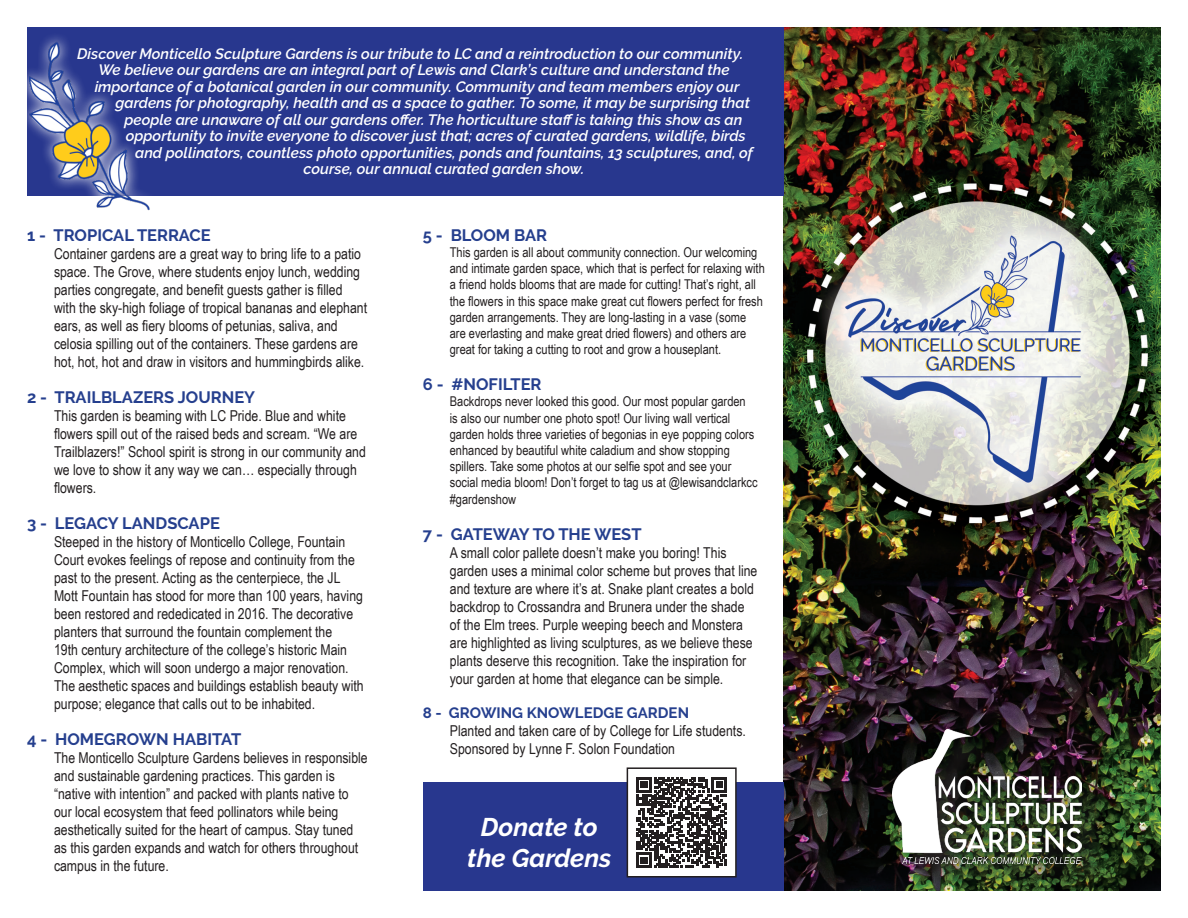
<style>
.page{position:relative;width:1188px;height:918px;background:#fff}
.page>*{position:absolute;margin:0;border:0;box-sizing:border-box;transform-origin:0 0}
.t1{font:italic 700 25.5px "Raleway";color:#fff}
.t2{font:700 16.5px "Raleway";color:#253f8e}
.t3{font:15px/18px "Arial Narrow";color:#231f20}
.t4{font:italic 600 15px "Raleway";color:#fff}
.t5{font:700 15px "Raleway";color:#253f8e}
.t6{font:13.5px/16.2px "Arial Narrow";color:#231f20}
</style>
<div class="page">
<img style="left:784px;top:27px;width:377px;height:864px">
<div style="left:892px;top:730px;width:218px;height:163px;background:#231f20;opacity:.98"></div>
<img style="left:892px;top:730px;width:189px;height:133px">
<div style="left:423px;top:782px;width:361px;height:109px;background:#28378e"></div>
<div style="left:627px;top:768px;width:109px;height:109px;background:#fff"></div>
<svg style="left:636px;top:777px;width:91px;height:91px"></svg>
<div style="left:627px;top:767px;width:110px;height:111px;border:2px solid #231f20"></div>
<div style="left:27px;top:27px;width:757px;height:168px;background:#28378e"></div>
<div style="left:17px;top:31px;width:144px;height:189px;background:#fff;opacity:.95"></div>
<img style="left:29px;top:33px;width:125px;height:183px">
<p class="t4" style="left:77px;top:45px;width:667px">Discover Monticello Sculpture Gardens is our tribute to LC and a reintroduction to our community.</p>
<p class="t4" style="left:98px;top:61px;width:633px">We believe our gardens are an integral part of Lewis and Clark’s culture and understand the</p>
<p class="t4" style="left:95px;top:78px;width:646px">importance of a botanical garden in our community. Community and team members enjoy our</p>
<p class="t4" style="left:115px;top:94px;width:636px">gardens for photography, health and as a space to gather. To some, it may be surprising that</p>
<p class="t4" style="left:125px;top:111px;width:619px">people are unaware of all our gardens offer. The horticulture staff is taking this show as an</p>
<p class="t4" style="left:126px;top:127px;width:622px">opportunity to invite everyone to discover just that; acres of curated gardens, wildlife, birds</p>
<p class="t4" style="left:135px;top:144px;width:619px">and pollinators, countless photo opportunities, ponds and fountains, 13 sculptures, and, of</p>
<p class="t4" style="left:304px;top:160px;width:282px">course, our annual curated garden show.</p>
<p class="t2" style="left:27px;top:226px;width:185px">1 - TROPICAL TERRACE</p>
<p class="t3" style="left:54px;top:244px;width:315px">Container gardens are a great way to bring life to a patio space. The Grove, where students enjoy lunch, wedding parties congregate, and benefit guests gather is filled with the sky-high foliage of tropical bananas and elephant ears, as well as fiery blooms of petunias, saliva, and celosia spilling out of the containers. These gardens are hot, hot, hot and draw in visitors and hummingbirds alike.</p>
<p class="t2" style="left:27px;top:388px;width:230px">2 - TRAILBLAZERS JOURNEY</p>
<p class="t3" style="left:54px;top:406px;width:313px">This garden is beaming with LC Pride. Blue and white flowers spill out of the raised beds and scream. “We are Trailblazers!” School spirit is strong in our community and we love to show it any way we can… especially through flowers.</p>
<p class="t2" style="left:27px;top:514px;width:194px">3 - LEGACY LANDSCAPE</p>
<p class="t3" style="left:54px;top:532px;width:311px">Steeped in the history of Monticello College, Fountain Court evokes feelings of repose and continuity from the past to the present. Acting as the centerpiece, the JL Mott Fountain has stood for more than 100 years, having been restored and rededicated in 2016. The decorative planters that surround the fountain complement the<br>19th century architecture of the college’s historic Main Complex, which will soon undergo a major renovation.<br>The aesthetic spaces and buildings establish beauty with purpose; elegance that calls out to be inhabited.</p>
<p class="t2" style="left:27px;top:730px;width:216px">4 - HOMEGROWN HABITAT</p>
<p class="t3" style="left:54px;top:748px;width:315px">The Monticello Sculpture Gardens believes in responsible and sustainable gardening practices. This garden is “native with intention” and packed with plants native to our local ecosystem that feed pollinators while being aesthetically suited for the heart of campus. Stay tuned as this garden expands and watch for others throughout campus in the future.</p>
<p class="t2" style="left:423px;top:226px;width:126px">5 - BLOOM BAR</p>
<p class="t6" style="left:450px;top:244px;width:317px">This garden is all about community connection. Our welcoming and intimate garden space, which that is perfect for relaxing with a friend holds blooms that are made for cutting! That’s right, all the flowers in this space make great cut flowers perfect for fresh garden arrangements. They are long-lasting in a vase (some are everlasting and make great dried flowers) and others are great for taking a cutting to root and grow a houseplant.</p>
<p class="t2" style="left:423px;top:375px;width:120px">6 - #NOFILTER</p>
<p class="t6" style="left:450px;top:393px;width:309px">Backdrops never looked this good. Our most popular garden<br>is also our number one photo spot! Our living wall vertical garden holds three varieties of begonias in eye popping colors enhanced by beautiful white caladium and show stopping spillers. Take some photos at our selfie spot and see your social media bloom! Don’t forget to tag us at @lewisandclarkcc #gardenshow</p>
<p class="t2" style="left:423px;top:524px;width:220px">7 - GATEWAY TO THE WEST</p>
<p class="t3" style="left:450px;top:543px;width:309px">A small color pallete doesn’t make you boring! This garden uses a minimal color scheme but proves that line and texture are where it’s at. Snake plant creates a bold backdrop to Crossandra and Brunera under the shade of the Elm trees. Purple weeping beech and Monstera are highlighted as living sculptures, as we believe these plants deserve this recognition. Take the inspiration for your garden at home that elegance can be simple.</p>
<p class="t5" style="left:423px;top:704px;width:268px">8 - GROWING KNOWLEDGE GARDEN</p>
<p class="t3" style="left:450px;top:721px;width:298px">Planted and taken care of by College for Life students.<br>Sponsored by Lynne F. Solon Foundation</p>
<p class="t1" style="left:481px;top:813px;width:118px">Donate to</p>
<p class="t1" style="left:467px;top:843px;width:146px">the Gardens</p>
</div>
